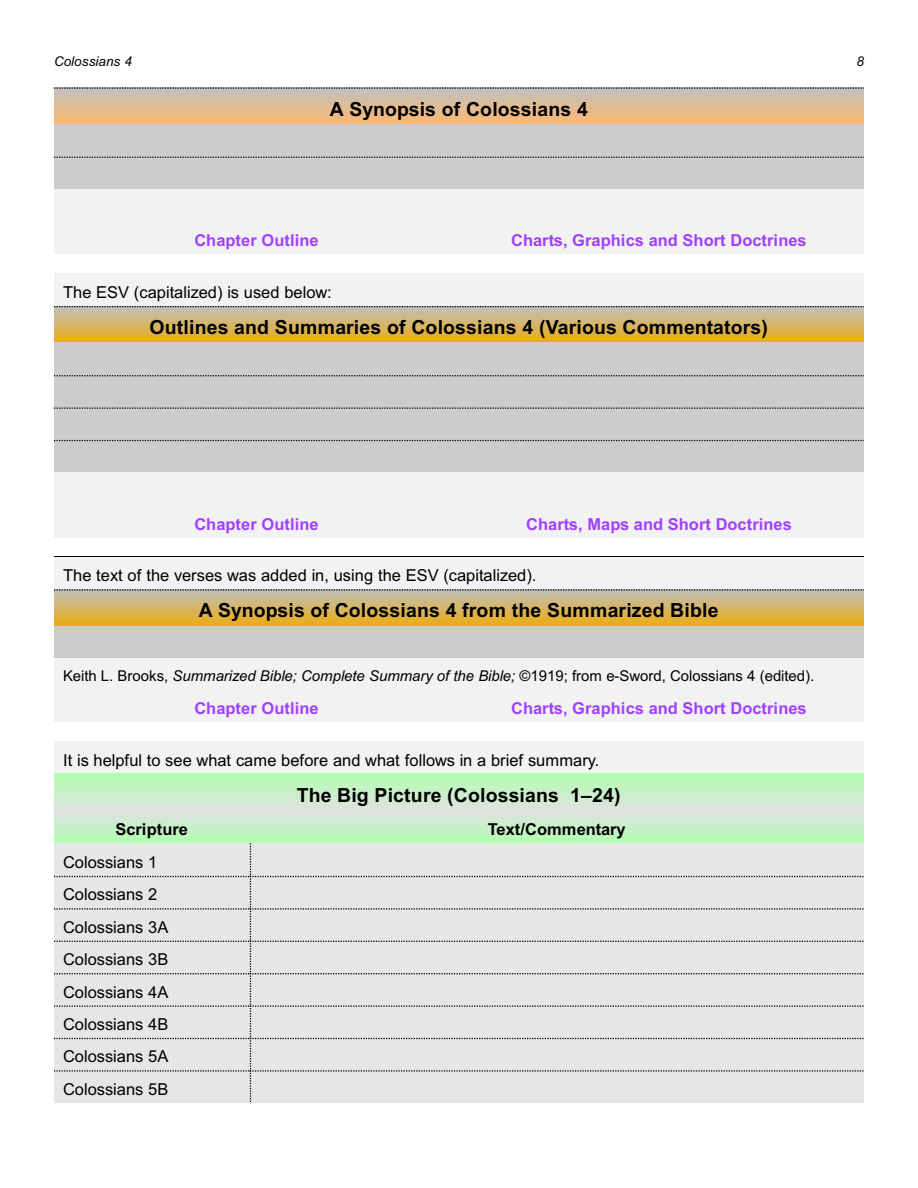
<style>
.page{position:relative;width:918px;height:1188px;background:#fff}
.page>*{position:absolute;margin:0;border:0;box-sizing:border-box;transform-origin:0 0}
.t1{font:700 19.5px "Arial";letter-spacing:.01em;color:#000}
.t2{font:16.5px/32.4px "Arial";color:#000}
.t3{font:700 16.5px "Arial";color:#a140ff}
.t4{font:700 16.5px "Arial";color:#000}
.t5{font:15px "Arial";color:#000}
.t6{font:italic 13.5px "Arial";color:#000}
.s1{font-style:italic}
</style>
<div class="page">
<svg style="left:54px;top:87px;width:810px;height:2px;background:#828281"></svg>
<div style="left:54px;top:124px;width:810px;height:32px;background:#ccc"></div>
<div style="left:54px;top:157px;width:810px;height:32px;background:#ccc"></div>
<svg style="left:54px;top:157px;width:810px;height:1px"></svg>
<div style="left:54px;top:189px;width:810px;height:32px;background:#f2f2f2"></div>
<div style="left:54px;top:221px;width:405px;height:33px;background:#f2f2f2"></div>
<div style="left:459px;top:221px;width:405px;height:33px;background:#f2f2f2"></div>
<div style="left:54px;top:274px;width:810px;height:32px;background:#f2f2f2"></div>
<img style="left:54px;top:307px;width:810px;height:36px">
<svg style="left:54px;top:306px;width:810px;height:1px"></svg>
<div style="left:54px;top:343px;width:810px;height:32px;background:#ccc"></div>
<div style="left:54px;top:375px;width:810px;height:32px;background:#ccc"></div>
<svg style="left:54px;top:375px;width:810px;height:1px"></svg>
<div style="left:54px;top:408px;width:810px;height:32px;background:#ccc"></div>
<svg style="left:54px;top:408px;width:810px;height:1px"></svg>
<div style="left:54px;top:440px;width:810px;height:32px;background:#ccc"></div>
<svg style="left:54px;top:440px;width:810px;height:1px"></svg>
<div style="left:54px;top:472px;width:810px;height:33px;background:#f2f2f2"></div>
<div style="left:54px;top:505px;width:405px;height:33px;background:#f2f2f2"></div>
<div style="left:459px;top:505px;width:405px;height:33px;background:#f2f2f2"></div>
<div style="left:54px;top:557px;width:810px;height:32px;background:#f2f2f2"></div>
<img style="left:54px;top:591px;width:810px;height:35px">
<svg style="left:54px;top:589px;width:810px;height:2px;background:#82827f"></svg>
<div style="left:54px;top:626px;width:810px;height:32px;background:#ccc"></div>
<div style="left:54px;top:658px;width:810px;height:31px;background:#f2f2f2"></div>
<div style="left:54px;top:689px;width:405px;height:33px;background:#f2f2f2"></div>
<div style="left:459px;top:689px;width:405px;height:33px;background:#f2f2f2"></div>
<div style="left:54px;top:741px;width:810px;height:32px;background:#f2f2f2"></div>
<div style="left:54px;top:843px;width:810px;height:259px;background:#e6e6e6"></div>
<p class="t6" style="left:54px;top:57px;width:79px">Colossians 4</p>
<p class="t6" style="left:856px;top:57px;width:9px">8</p>
<p class="t1" style="left:330px;top:101px;width:259px">A Synopsis of Colossians 4</p>
<p class="t3" style="left:194px;top:234px;width:126px">Chapter Outline</p>
<p class="t3" style="left:511px;top:234px;width:297px">Charts, Graphics and Short Doctrines</p>
<p class="t2" style="left:63px;top:278px;width:270px">The ESV (capitalized) is used below:</p>
<p class="t1" style="left:149px;top:320px;width:620px">Outlines and Summaries of Colossians 4 (Various Commentators)</p>
<p class="t3" style="left:194px;top:518px;width:126px">Chapter Outline</p>
<p class="t3" style="left:526px;top:518px;width:267px">Charts, Maps and Short Doctrines</p>
<p class="t2" style="left:63px;top:561px;width:475px">The text of the verses was added in, using the ESV (capitalized).</p>
<p class="t1" style="left:199px;top:603px;width:521px">A Synopsis of Colossians 4 from the Summarized Bible</p>
<p class="t5" style="left:63px;top:670px;width:753px">Keith L. Brooks, <span class="s1">Summarized Bible; Complete Summary of the Bible;</span> ©1919; from e-Sword, Colossians 4 (edited).</p>
<p class="t3" style="left:194px;top:702px;width:126px">Chapter Outline</p>
<p class="t3" style="left:511px;top:702px;width:297px">Charts, Graphics and Short Doctrines</p>
<p class="t2" style="left:63px;top:745px;width:538px">It is helpful to see what came before and what follows in a brief summary.</p>
<p class="t1" style="left:297px;top:788px;width:325px">The Big Picture (Colossians 1–24)</p>
<p class="t4" style="left:115px;top:823px;width:74px">Scripture</p>
<p class="t4" style="left:488px;top:823px;width:139px">Text/Commentary</p>
<p class="t2" style="left:63px;top:847px;width:107px">Colossians 1<br>Colossians 2<br>Colossians 3A<br>Colossians 3B<br>Colossians 4A<br>Colossians 4B<br>Colossians 5A<br>Colossians 5B</p>
</div>
